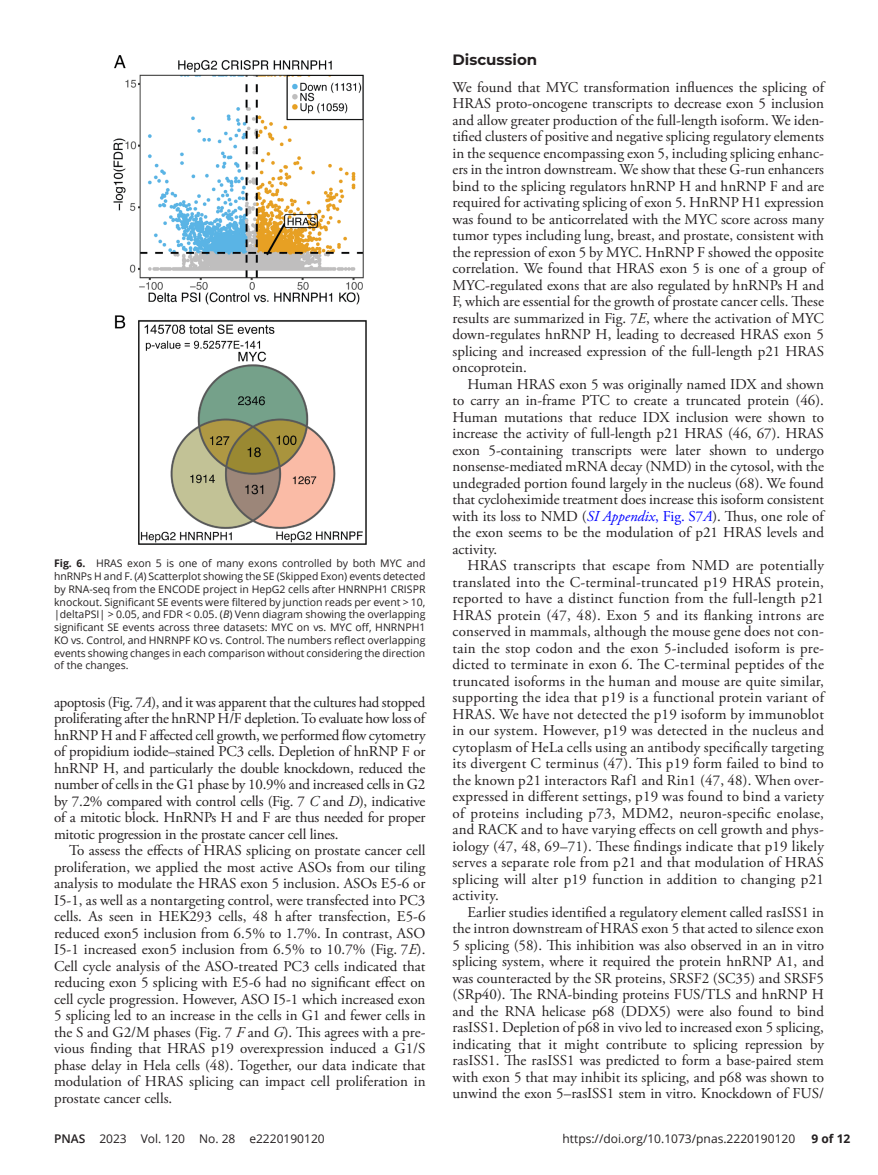
<style>
.page{position:relative;width:878px;height:1175px;background:#fff}
.page>*{position:absolute;margin:0;border:0;box-sizing:border-box;transform-origin:0 0}
.t1{font:15px/16.5px "Adobe Garamond Pro";color:#231f20;text-align:justify}
.t2{font:700 15px "Montserrat";color:#231f20}
.t3{font:12px "Open Sans";color:#231f20}
.t4{font:700 12px "Open Sans";color:#231f20}
.t5{font:10.5px/12.8px "Open Sans";color:#231f20;text-align:justify}
.s1{font-weight:700}
.s2{font-style:italic}
.s3{font-style:italic;color:#00f}
.s4{color:#00f}
.s5{font-weight:600}
</style>
<div class="page">
<img style="left:113px;top:55px;width:254px;height:490px">
<p class="t5" style="left:54px;top:557px;width:373px"><span class="s1">Fig. 6.</span> HRAS exon 5 is one of many exons controlled by both MYC and hnRNPs H and F. (<span class="s2">A</span>) Scatterplot showing the SE (Skipped Exon) events detected by RNA-seq from the ENCODE project in HepG2 cells after HNRNPH1 CRISPR knockout. Significant SE events were filtered by junction reads per event &gt; 10, |deltaPSI| &gt; 0.05, and FDR &lt; 0.05. (<span class="s2">B</span>) Venn diagram showing the overlapping significant SE events across three datasets: MYC on vs. MYC off, HNRNPH1<br>KO vs. Control, and HNRNPF KO vs. Control. The numbers reflect overlapping events showing changes in each comparison without considering the direction of the changes.</p>
<p class="t1" style="left:54px;top:694px;width:373px">apoptosis (Fig. 7<span class="s2">A</span>), and it was apparent that the cultures had stopped proliferating after the hnRNP H/F depletion. To evaluate how loss of hnRNP H and F affected cell growth, we performed flow cytometry of propidium iodide–stained PC3 cells. Depletion of hnRNP F or hnRNP H, and particularly the double knockdown, reduced the number of cells in the G1 phase by 10.9% and increased cells in G2 by 7.2% compared with control cells (Fig. 7 <span class="s2">C</span> and <span class="s2">D</span>), indicative of a mitotic block. HnRNPs H and F are thus needed for proper mitotic progression in the prostate cancer cell lines.</p>
<p class="t1" style="left:54px;top:842px;width:373px;text-indent:15px">To assess the effects of HRAS splicing on prostate cancer cell proliferation, we applied the most active ASOs from our tiling analysis to modulate the HRAS exon 5 inclusion. ASOs E5-6 or I5-1, as well as a nontargeting control, were transfected into PC3 cells. As seen in HEK293 cells, 48 h after transfection, E5-6 reduced exon5 inclusion from 6.5% to 1.7%. In contrast, ASO I5-1 increased exon5 inclusion from 6.5% to 10.7% (Fig. 7<span class="s2">E</span>).<br>Cell cycle analysis of the ASO-treated PC3 cells indicated that reducing exon 5 splicing with E5-6 had no significant effect on cell cycle progression. However, ASO I5-1 which increased exon 5 splicing led to an increase in the cells in G1 and fewer cells in the S and G2/M phases (Fig. 7 <span class="s2">F</span> and <span class="s2">G</span>). This agrees with a pre&shy;vious finding that HRAS p19 overexpression induced a G1/S phase delay in Hela cells (48). Together, our data indicate that modulation of HRAS splicing can impact cell proliferation in prostate cancer cells.</p>
<p class="t2" style="left:452px;top:48px;width:86px">Discussion</p>
<p class="t1" style="left:452px;top:79px;width:373px">We found that MYC transformation influences the splicing of HRAS proto-oncogene transcripts to decrease exon 5 inclusion and allow greater production of the full-length isoform. We iden&shy;tified clusters of positive and negative splicing regulatory elements in the sequence encompassing exon 5, including splicing enhanc&shy;ers in the intron downstream. We show that these G-run enhancers bind to the splicing regulators hnRNP H and hnRNP F and are required for activating splicing of exon 5. HnRNP H1 expression was found to be anticorrelated with the MYC score across many tumor types including lung, breast, and prostate, consistent with the repression of exon 5 by MYC. HnRNP F showed the opposite correlation. We found that HRAS exon 5 is one of a group of MYC-regulated exons that are also regulated by hnRNPs H and F, which are essential for the growth of prostate cancer cells. These results are summarized in Fig. 7<span class="s2">E</span>, where the activation of MYC down-regulates hnRNP H, leading to decreased HRAS exon 5 splicing and increased expression of the full-length p21 HRAS oncoprotein.</p>
<p class="t1" style="left:452px;top:376px;width:373px;text-indent:15px">Human HRAS exon 5 was originally named IDX and shown to carry an in-frame PTC to create a truncated protein (46).<br>Human mutations that reduce IDX inclusion were shown to increase the activity of full-length p21 HRAS (46, 67). HRAS exon 5-containing transcripts were later shown to undergo nonsense-mediated mRNA decay (NMD) in the cytosol, with the undegraded portion found largely in the nucleus (68). We found that cycloheximide treatment does increase this isoform consistent with its loss to NMD (<span class="s3">SI Appendix</span><span class="s4">, Fig. S7</span><span class="s3">A</span>). Thus, one role of the exon seems to be the modulation of p21 HRAS levels and activity.</p>
<p class="t1" style="left:452px;top:558px;width:373px;text-indent:15px">HRAS transcripts that escape from NMD are potentially translated into the C-terminal-truncated p19 HRAS protein, reported to have a distinct function from the full-length p21<br>HRAS protein (47, 48). Exon 5 and its flanking introns are conserved in mammals, although the mouse gene does not con&shy;tain the stop codon and the exon 5-included isoform is pre&shy;dicted to terminate in exon 6. The C-terminal peptides of the truncated isoforms in the human and mouse are quite similar, supporting the idea that p19 is a functional protein variant of HRAS. We have not detected the p19 isoform by immunoblot in our system. However, p19 was detected in the nucleus and cytoplasm of HeLa cells using an antibody specifically targeting its divergent C terminus (47). This p19 form failed to bind to the known p21 interactors Raf1 and Rin1 (47, 48). When over&shy;expressed in different settings, p19 was found to bind a variety of proteins including p73, MDM2, neuron-specific enolase, and RACK and to have varying effects on cell growth and phys&shy;iology (47, 48, 69–71). These findings indicate that p19 likely serves a separate role from p21 and that modulation of HRAS splicing will alter p19 function in addition to changing p21 activity.</p>
<p class="t1" style="left:452px;top:904px;width:373px;text-indent:15px">Earlier studies identified a regulatory element called rasISS1 in the intron downstream of HRAS exon 5 that acted to silence exon 5 splicing (58). This inhibition was also observed in an in vitro splicing system, where it required the protein hnRNP A1, and was counteracted by the SR proteins, SRSF2 (SC35) and SRSF5 (SRp40). The RNA-binding proteins FUS/TLS and hnRNP H and the RNA helicase p68 (DDX5) were also found to bind rasISS1. Depletion of p68 in vivo led to increased exon 5 splicing, indicating that it might contribute to splicing repression by rasISS1. The rasISS1 was predicted to form a base-paired stem with exon 5 that may inhibit its splicing, and p68 was shown to unwind the exon 5–rasISS1 stem in vitro. Knockdown of FUS/</p>
<p class="t3" style="left:54px;top:1130px;width:272px"><span class="s5">PNAS</span> 2023 Vol. 120 No. 28 e2220190120</p>
<p class="t3" style="left:562px;top:1130px;width:234px">https://doi.org/10.1073/pnas.2220190120</p>
<p class="t4" style="left:811px;top:1130px;width:40px">9 of 12</p>
</div>
